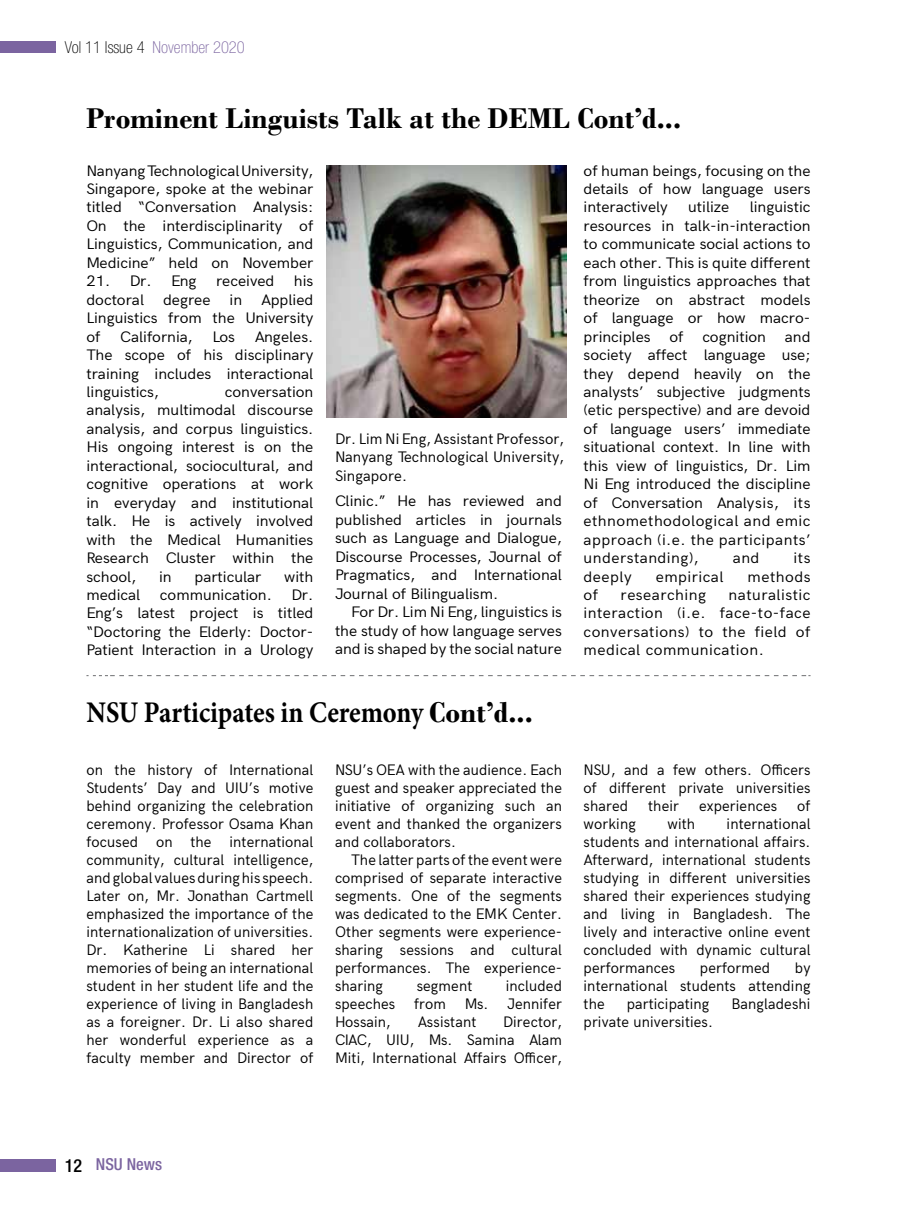
<style>
.page{position:relative;width:897px;height:1210px;background:#fff}
.page>*{position:absolute;margin:0;border:0;box-sizing:border-box;transform-origin:0 0}
.t1{font:700 30px "Bodoni";color:#000}
.t2{font:700 30px "Minion Pro";letter-spacing:-.005em;color:#000;scale:.88 1}
.t3{font:100 condensed 16.5px "Helvetica Neue LT Pro";color:#7b64a0}
.t4{font:500 condensed 16.5px "Helvetica Neue LT Pro";color:#7b64a0}
.t5{font:15px/18.5px "Acari Sans";letter-spacing:.01em;color:#000;text-align:justify;scale:1.07 1}
.t6{font:15px/18px "Acari Sans";letter-spacing:.01em;color:#000;text-align:justify}
.t7{font:15px/18.5px "Acari Sans";letter-spacing:.01em;color:#000;text-align:justify;scale:1.06 1}
.t8{font:15px "Acari Sans";letter-spacing:.03em;color:#000;scale:1.07 1}
.s1{color:#000}
.s2{font-family:"Bodoni"}
.s3{font-size:18px;color:#000}
</style>
<div class="page">
<div style="left:0;top:1158px;width:56px;height:13px;background:#7b64a0"></div>
<div style="left:0;top:41px;width:56px;height:11px;background:#7b64a0"></div>
<hr style="left:896px;top:168px;width:1px;height:1042px;background:#79639e">
<svg style="left:86px;top:675px;width:724px;height:1px"></svg>
<img style="left:326px;top:165px;width:240px;height:252px">
<p class="t3" style="left:65px;top:38px;width:181px"><span class="s1">Vol 11 Issue 4</span> November 2020</p>
<h1 class="t1" style="left:86px;top:100px;width:596px">Prominent Linguists Talk at the DEML Cont’d...</h1>
<p class="t7" style="left:86px;top:160px;width:215px">Nanyang Technological University, Singapore, spoke at the webinar titled “Conversation Analysis:<br>On the interdisciplinarity of Linguistics, Communication, and Medicine” held on November</p>
<p class="t5" style="left:86px;top:271px;width:62px">21. Dr.</p>
<p class="t5" style="left:171px;top:271px;width:25px">Eng</p>
<p class="t5" style="left:216px;top:271px;width:56px">received</p>
<p class="t5" style="left:294px;top:271px;width:20px">his</p>
<p class="t5" style="left:86px;top:289px;width:55px">doctoral</p>
<p class="t5" style="left:163px;top:289px;width:46px">degree</p>
<p class="t5" style="left:229px;top:289px;width:13px">in</p>
<p class="t5" style="left:86px;top:289px;width:213px;text-indent:175px">Applied Linguistics from the University of</p>
<p class="t5" style="left:120px;top:326px;width:69px">California,</p>
<p class="t5" style="left:212px;top:326px;width:23px">Los</p>
<p class="t5" style="left:86px;top:326px;width:213px;text-indent:168px">Angeles.<br>The scope of his disciplinary training includes interactional linguistics,</p>
<p class="t5" style="left:86px;top:381px;width:213px;text-indent:138px">conversation analysis, multimodal discourse analysis, and corpus linguistics.<br>His ongoing interest is on the interactional, sociocultural, and cognitive operations at work in everyday and institutional talk. He is actively involved with the Medical Humanities Research Cluster within the school,</p>
<p class="t5" style="left:159px;top:566px;width:13px">in</p>
<p class="t5" style="left:194px;top:566px;width:64px">particular</p>
<p class="t5" style="left:284px;top:566px;width:29px">with</p>
<p class="t5" style="left:86px;top:584px;width:213px;text-indent:205px">Dr.<br>Eng’s latest project is titled “Doctoring the Elderly: Doctor-Patient Interaction in a Urology</p>
<p class="t5" style="left:86px;top:584px;width:52px">medical</p>
<p class="t5" style="left:160px;top:584px;width:106px">communication.</p>
<p class="t6" style="left:335px;top:428px;width:231px;line-height:18.5px">Dr. Lim Ni Eng, Assistant Professor, Nanyang Technological University, Singapore.</p>
<p class="t5" style="left:335px;top:491px;width:213px">Clinic.” He has reviewed and published articles in journals such as Language and Dialogue, Discourse Processes, Journal of Pragmatics, and International Journal of Bilingualism.</p>
<p class="t5" style="left:335px;top:601px;width:213px;text-indent:16px">For Dr. Lim Ni Eng, linguistics is the study of how language serves and is shaped by the social nature</p>
<h1 class="t2" style="left:86px;top:691px;width:508px">NSU Participates in Ceremony <span class="s2">Cont’d...</span></h1>
<p class="t6" style="left:86px;top:760px;width:228px">on the history of International Students’ Day and UIU’s motive behind organizing the celebration ceremony. Professor Osama Khan focused on the international community, cultural intelligence, and global values during his speech.<br>Later on, Mr. Jonathan Cartmell emphasized the importance of the internationalization of universities.<br>Dr. Katherine Li shared her memories of being an international student in her student life and the experience of living in Bangladesh as a foreigner. Dr. Li also shared her wonderful experience as a faculty member and Director of</p>
<p class="t6" style="left:335px;top:760px;width:228px">NSU’s OEA with the audience. Each guest and speaker appreciated the initiative of organizing such an event and thanked the organizers and collaborators.</p>
<p class="t6" style="left:335px;top:850px;width:228px;text-indent:16px">The latter parts of the event were comprised of separate interactive segments. One of the segments was dedicated to the EMK Center.<br>Other segments were experience&shy;sharing sessions and cultural performances. The experience&shy;sharing</p>
<p class="t6" style="left:416px;top:976px;width:57px">segment</p>
<p class="t6" style="left:506px;top:976px;width:58px">included</p>
<p class="t6" style="left:335px;top:994px;width:62px">speeches</p>
<p class="t6" style="left:414px;top:994px;width:33px">from</p>
<p class="t6" style="left:465px;top:994px;width:99px">Ms. Jennifer</p>
<p class="t6" style="left:335px;top:1012px;width:57px">Hossain,</p>
<p class="t6" style="left:417px;top:1012px;width:60px">Assistant</p>
<p class="t6" style="left:335px;top:1012px;width:228px;text-indent:168px">Director, CIAC, UIU, Ms. Samina Alam Miti, International Affairs Officer,</p>
<p class="t5" style="left:583px;top:160px;width:213px">of human beings, focusing on the details of how language users interactively</p>
<p class="t5" style="left:583px;top:197px;width:213px;text-indent:166px">linguistic resources in talk-in-interaction to communicate social actions to each other. This is quite different from linguistics approaches that theorize on abstract models of language or how macro&shy;principles</p>
<p class="t5" style="left:688px;top:197px;width:40px">utilize</p>
<p class="t5" style="left:669px;top:326px;width:15px">of</p>
<p class="t5" style="left:702px;top:326px;width:61px">cognition</p>
<p class="t5" style="left:583px;top:326px;width:213px;text-indent:201px">and society affect language use; they depend heavily on the analysts’ subjective judgments (etic perspective) and are devoid of language users’ immediate situational context. In line with this view of linguistics, Dr. Lim Ni Eng introduced the discipline of Conversation Analysis, its ethnomethodological and emic approach (i.e. the participants’ understanding),</p>
<p class="t5" style="left:732px;top:547px;width:26px">and</p>
<p class="t5" style="left:793px;top:547px;width:17px">its</p>
<p class="t5" style="left:583px;top:566px;width:46px">deeply</p>
<p class="t8" style="left:655px;top:565px;width:65px">empirical</p>
<p class="t8" style="left:747px;top:565px;width:60px">methods</p>
<p class="t5" style="left:583px;top:584px;width:15px">of</p>
<p class="t8" style="left:620px;top:583px;width:81px">researching</p>
<p class="t5" style="left:583px;top:584px;width:213px;text-indent:145px">naturalistic interaction (i.e. face-to-face conversations) to the field of medical communication.</p>
<p class="t6" style="left:583px;top:760px;width:228px">NSU, and a few others. Officers of different private universities shared</p>
<p class="t6" style="left:648px;top:796px;width:32px">their</p>
<p class="t6" style="left:699px;top:796px;width:80px">experiences</p>
<p class="t6" style="left:797px;top:796px;width:15px">of</p>
<p class="t6" style="left:583px;top:814px;width:54px">working</p>
<p class="t6" style="left:667px;top:814px;width:29px">with</p>
<p class="t6" style="left:583px;top:814px;width:228px;text-indent:143px">international students and international affairs.<br>Afterward, international students studying in different universities shared their experiences studying and living in Bangladesh. The lively and interactive online event concluded with dynamic cultural performances</p>
<p class="t6" style="left:700px;top:958px;width:72px">performed</p>
<p class="t6" style="left:583px;top:958px;width:228px;text-indent:211px">by international students attending the</p>
<p class="t6" style="left:626px;top:994px;width:84px">participating</p>
<p class="t6" style="left:731px;top:994px;width:80px">Bangladeshi</p>
<p class="t6" style="left:583px;top:1012px;width:131px">private universities.</p>
<p class="t4" style="left:65px;top:1154px;width:99px"><span class="s3">12</span> NSU News</p>
</div>
